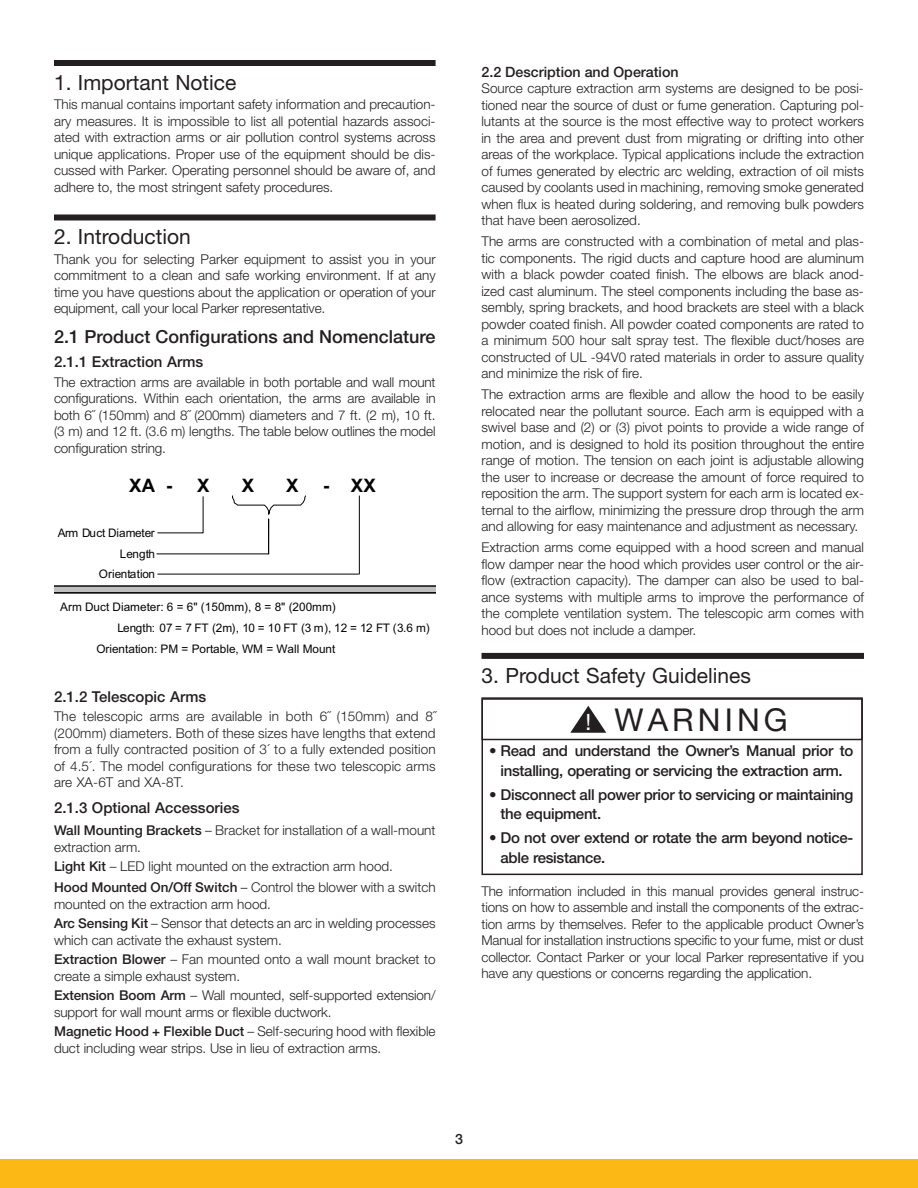
<style>
.page{position:relative;width:918px;height:1188px;background:#fff}
.page>*{position:absolute;margin:0;border:0;box-sizing:border-box;transform-origin:0 0}
.t1{font:31.5px "Helvetica Neue LT Std";letter-spacing:.13em;color:#231f20}
.t2{font:21px "Helvetica Neue LT Std";color:#231f20}
.t3{font:700 18.45px "Arial";color:#040503}
.t4{font:500 18px "Helvetica Neue LT Std";color:#231f20}
.t5{font:500 15px/19.5px "Helvetica Neue LT Std";letter-spacing:-.02em;color:#231f20}
.t6{font:500 15px "Helvetica Neue LT Std";color:#231f20}
.t7{font:500 14.25px "Helvetica Neue LT Std";color:#231f20}
.t8{font:300 13.5px/16.5px "Helvetica Neue LT Std";color:#231f20;text-align:justify}
.t9{font:11.85px/20.7px "Arial";color:#040503;text-align:right}
.s1{font-weight:500}
.s2{font-size:22.5px;color:#fff}
</style>
<div class="page">
<div style="left:0;top:1160px;width:918px;height:28px;background:#fcb814"></div>
<div style="left:54px;top:60px;width:382px;height:6px;background:#231f20"></div>
<div style="left:54px;top:214px;width:382px;height:6px;background:#231f20"></div>
<div style="left:482px;top:653px;width:382px;height:6px;background:#231f20"></div>
<div style="left:54px;top:587px;width:382px;height:6px;background:#c0bfbf"></div>
<hr style="left:54px;top:586px;width:382px;height:1px;background:#040503">
<hr style="left:54px;top:593px;width:382px;height:1px;background:#040503">
<svg style="left:156px;top:214px;width:204px;height:361px"></svg>
<svg style="left:570px;top:706px;width:36px;height:27px"></svg>
<div style="left:482px;top:698px;width:381px;height:42px;border:2px solid #231f20"></div>
<div style="left:482px;top:697px;width:381px;height:178px;border:2px solid #231f20"></div>
<h2 class="t2" style="left:54px;top:70px;width:184px">1. Important Notice</h2>
<p class="t8" style="left:54px;top:96px;width:383px">This manual contains important safety information and precaution&shy;ary measures. It is impossible to list all potential hazards associ&shy;ated with extraction arms or air pollution control systems across unique applications. Proper use of the equipment should be dis&shy;cussed with Parker. Operating personnel should be aware of, and adhere to, the most stringent safety procedures.</p>
<h2 class="t2" style="left:54px;top:225px;width:138px">2. Introduction</h2>
<p class="t8" style="left:54px;top:251px;width:383px">Thank you for selecting Parker equipment to assist you in your commitment to a clean and safe working environment. If at any time you have questions about the application or operation of your equipment, call your local Parker representative.</p>
<h3 class="t4" style="left:54px;top:326px;width:383px">2.1 Product Configurations and Nomenclature</h3>
<p class="t6" style="left:54px;top:353px;width:151px">2.1.1 Extraction Arms</p>
<p class="t8" style="left:54px;top:374px;width:383px">The extraction arms are available in both portable and wall mount configurations. Within each orientation, the arms are available in both 6˝ (150mm) and 8˝ (200mm) diameters and 7 ft. (2 m), 10 ft. (3 m) and 12 ft. (3.6 m) lengths. The table below outlines the model configuration string.</p>
<h3 class="t3" style="left:129px;top:473px;width:45px">X A -</h3>
<h3 class="t3" style="left:197px;top:473px;width:14px">X</h3>
<h3 class="t3" style="left:242px;top:473px;width:14px">X</h3>
<h3 class="t3" style="left:286px;top:473px;width:14px">X</h3>
<h3 class="t3" style="left:323px;top:473px;width:54px">- X X</h3>
<p class="t9" style="left:58px;top:522px;width:99px">A r m D u c t D i amete r<br>Len g t h<br>O r i e ntati o n</p>
<p class="t9" style="left:60px;top:596px;width:277px">Arm Duct Diameter: 6 = 6" (150mm), 8 = 8" (200mm)</p>
<p class="t9" style="left:117px;top:617px;width:314px">L e n g th: 0 7=7F T( 2 m ) , 1 0 =10 F T( 3 m ) ,12 =1 2F T ( 3 .6 m )</p>
<p class="t9" style="left:96px;top:639px;width:241px">Orientation: PM = Portable, WM = Wall Mount</p>
<p class="t6" style="left:54px;top:688px;width:154px">2.1.2 Telescopic Arms</p>
<p class="t8" style="left:54px;top:708px;width:383px">The telescopic arms are available in both 6˝ (150mm) and 8˝ (200mm) diameters. Both of these sizes have lengths that extend from a fully contracted position of 3´ to a fully extended position of 4.5´. The model configurations for these two telescopic arms are XA-6T and XA-8T.</p>
<p class="t6" style="left:54px;top:799px;width:187px">2.1.3 Optional Accessories</p>
<p class="t8" style="left:54px;top:822px;width:383px"><span class="s1">Wall Mounting Brackets</span> – Bracket for installation of a wall-mount extraction arm.</p>
<p class="t8" style="left:54px;top:856px;width:383px;line-height:21px"><span class="s1">Light Kit</span> – LED light mounted on the extraction arm hood.<br><span class="s1">Hood Mounted On/Off Switch</span> – Control the blower with a switch</p>
<p class="t8" style="left:54px;top:894px;width:383px;line-height:19.5px">mounted on the extraction arm hood.<br><span class="s1">Arc Sensing Kit</span> – Sensor that detects an arc in welding processes</p>
<p class="t8" style="left:54px;top:930px;width:383px;line-height:19.5px">which can activate the exhaust system.<br><span class="s1">Extraction Blower</span> – Fan mounted onto a wall mount bracket to</p>
<p class="t8" style="left:54px;top:966px;width:383px;line-height:19.5px">create a simple exhaust system.<br><span class="s1">Extension Boom Arm</span> – Wall mounted, self-supported extension/</p>
<p class="t8" style="left:54px;top:1002px;width:383px;line-height:19.5px">support for wall mount arms or flexible ductwork.<br><span class="s1">Magnetic Hood + Flexible Duct</span> – Self-securing hood with flexible</p>
<p class="t8" style="left:54px;top:1040px;width:329px">duct including wear strips. Use in lieu of extraction arms.</p>
<p class="t7" style="left:482px;top:63px;width:199px">2.2 Description and Operation</p>
<p class="t8" style="left:482px;top:80px;width:384px">Source capture extraction arm systems are designed to be posi&shy;tioned near the source of dust or fume generation. Capturing pol&shy;lutants at the source is the most effective way to protect workers in the area and prevent dust from migrating or drifting into other areas of the workplace. Typical applications include the extraction of fumes generated by electric arc welding, extraction of oil mists caused by coolants used in machining, removing smoke generated when flux is heated during soldering, and removing bulk powders that have been aerosolized.</p>
<p class="t8" style="left:482px;top:233px;width:384px">The arms are constructed with a combination of metal and plas&shy;tic components. The rigid ducts and capture hood are aluminum with a black powder coated finish. The elbows are black anod&shy;ized cast aluminum. The steel components including the base as&shy;sembly, spring brackets, and hood brackets are steel with a black powder coated finish. All powder coated components are rated to a minimum 500 hour salt spray test. The flexible duct/hoses are constructed of UL -94V0 rated materials in order to assure quality and minimize the risk of fire.</p>
<p class="t8" style="left:482px;top:386px;width:384px">The extraction arms are flexible and allow the hood to be easily relocated near the pollutant source. Each arm is equipped with a swivel base and (2) or (3) pivot points to provide a wide range of motion, and is designed to hold its position throughout the entire range of motion. The tension on each joint is adjustable allowing the user to increase or decrease the amount of force required to reposition the arm. The support system for each arm is located ex&shy;ternal to the airflow, minimizing the pressure drop through the arm and allowing for easy maintenance and adjustment as necessary.</p>
<p class="t8" style="left:482px;top:539px;width:384px">Extraction arms come equipped with a hood screen and manual flow damper near the hood which provides user control or the air&shy;flow (extraction capacity). The damper can also be used to bal&shy;ance systems with multiple arms to improve the performance of the complete ventilation system. The telescopic arm comes with hood but does not include a damper.</p>
<h2 class="t2" style="left:482px;top:663px;width:271px">3. Product Safety Guidelines</h2>
<h1 class="t1" style="left:585px;top:701px;width:204px"><span class="s2">!</span> WARNING</h1>
<p class="t5" style="left:489px;top:741px;width:366px;text-align:center">• Read and understand the Owner’s Manual prior to installing, operating or servicing the extraction arm.</p>
<p class="t5" style="left:500px;top:785px;width:355px;text-indent:-11px">• Disconnect all power prior to servicing or maintaining the equipment.</p>
<p class="t5" style="left:500px;top:828px;width:354px;text-indent:-11px">• Do not over extend or rotate the arm beyond notice&shy;able resistance.</p>
<p class="t8" style="left:482px;top:883px;width:384px">The information included in this manual provides general instruc&shy;tions on how to assemble and install the components of the extrac&shy;tion arms by themselves. Refer to the applicable product Owner’s Manual for installation instructions specific to your fume, mist or dust collector. Contact Parker or your local Parker representative if you have any questions or concerns regarding the application.</p>
<p class="t7" style="left:455px;top:1131px;width:9px">3</p>
</div>
